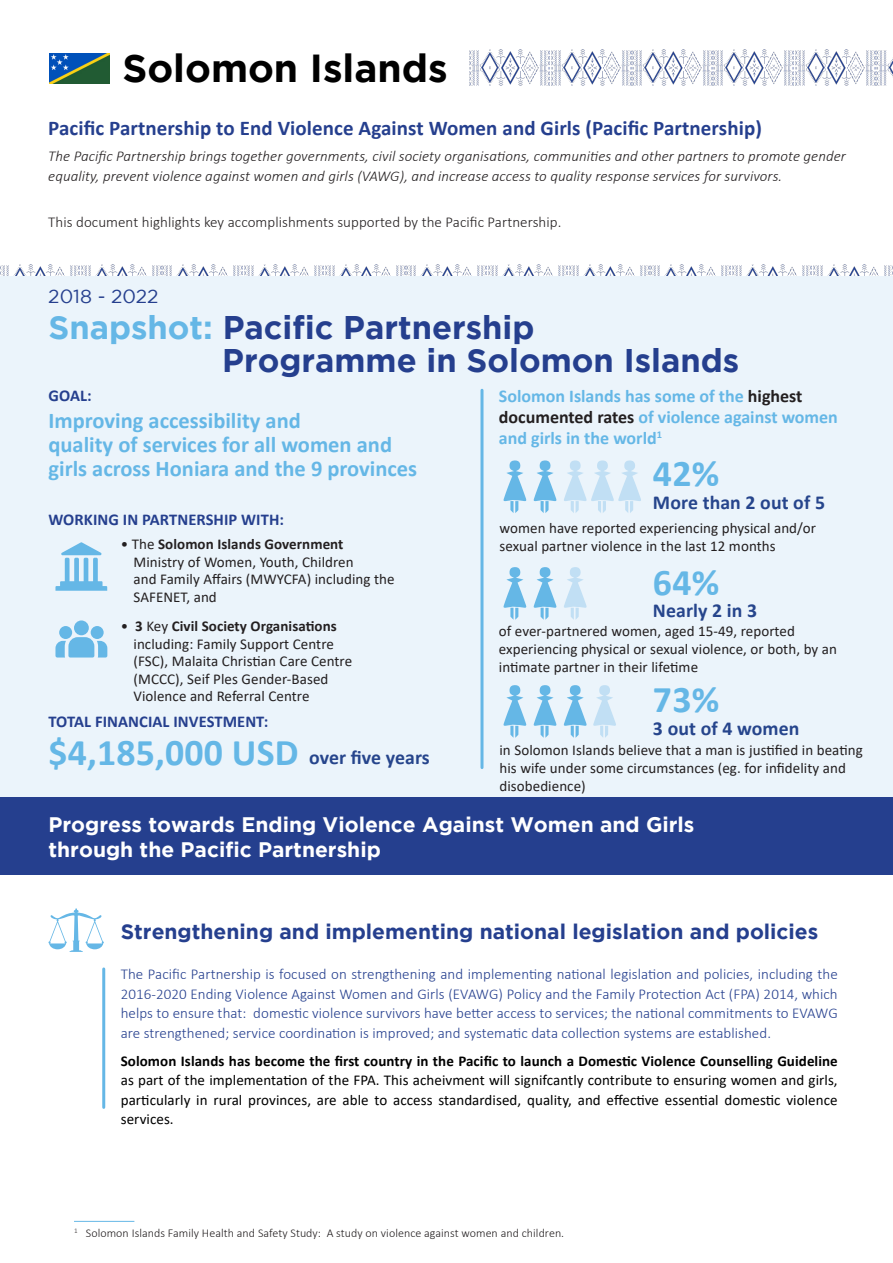
<style>
.page{position:relative;width:893px;height:1263px;background:#fff}
.page>*{position:absolute;margin:0;border:0;box-sizing:border-box;transform-origin:0 0}
.t1{font:700 39px "Gotham";color:#000}
.t2{font:700 37.8px "Calibri";letter-spacing:.005em;color:#65b7e6}
.t3{font:700 32.7px/33px "Gotham";color:#253f8e}
.t4{font:700 22.5px "Calibri";color:#65b7e6}
.t5{font:700 21px/25.2px "Gotham";color:#fff}
.t6{font:700 21px "Calibri";letter-spacing:.005em;color:#253f8e}
.t7{font:700 21px "Gotham";color:#253f8e}
.t8{font:700 19.8px "Calibri";letter-spacing:.005em;color:#26458c}
.t9{font:19.05px "Gotham";color:#253f8e}
.t10{font:700 18px/21px "Calibri";color:#65b7e6}
.t11{font:700 16.5px "Calibri";letter-spacing:.005em;color:#253f8e}
.t12{font:15px/18px "Calibri";letter-spacing:.005em;color:#231f20}
.t13{font:300 15px/19.5px "Calibri";letter-spacing:.005em;color:#253f8e;text-align:justify}
.t14{font:15px/19.5px "Calibri";letter-spacing:.005em;color:#000;text-align:justify}
.t15{font:italic 300 15px/19.5px "Calibri";letter-spacing:.005em;color:#231f20}
.t16{font:300 15px "Calibri";letter-spacing:.005em;color:#231f20}
.t17{font:700 15px "Calibri";letter-spacing:.005em;color:#231f20}
.t18{font:300 12px "Calibri";letter-spacing:.005em;color:#231f20}
.s1{color:#65b7e6}
.s2{font-weight:400}
.s3{color:#231f20}
.s4{font-weight:700}
</style>
<div class="page">
<img style="left:0;top:265px;width:161px;height:12px">
<img style="left:163px;top:265px;width:242px;height:12px">
<img style="left:651px;top:265px;width:242px;height:12px">
<img style="left:407px;top:265px;width:242px;height:12px">
<div style="left:0;top:277px;width:893px;height:580px;background:#ebf4fb"></div>
<img style="left:470px;top:49px;width:161px;height:36px">
<img style="left:714px;top:49px;width:161px;height:36px">
<img style="left:633px;top:49px;width:79px;height:36px">
<img style="left:877px;top:50px;width:16px;height:35px">
<svg style="left:48px;top:908px;width:56px;height:44px"></svg>
<svg style="left:503px;top:460px;width:23px;height:53px"></svg>
<svg style="left:533px;top:460px;width:24px;height:53px"></svg>
<svg style="left:564px;top:460px;width:77px;height:53px"></svg>
<svg style="left:503px;top:567px;width:23px;height:53px"></svg>
<svg style="left:564px;top:567px;width:23px;height:53px"></svg>
<svg style="left:533px;top:567px;width:24px;height:53px"></svg>
<svg style="left:503px;top:685px;width:23px;height:53px"></svg>
<svg style="left:593px;top:685px;width:23px;height:53px"></svg>
<svg style="left:533px;top:685px;width:24px;height:53px"></svg>
<svg style="left:563px;top:685px;width:24px;height:53px"></svg>
<svg style="left:55px;top:620px;width:52px;height:37px"></svg>
<svg style="left:55px;top:542px;width:52px;height:49px"></svg>
<hr style="left:74px;top:1221px;width:60px;height:1px;background:#65b7e6">
<hr style="left:480px;top:390px;width:3px;height:378px;background:#65b7e6">
<hr style="left:102px;top:969px;width:3px;height:138px;background:#65b7e6">
<div style="left:0;top:798px;width:893px;height:77px;background:#253f8e"></div>
<img style="left:49px;top:53px;width:60px;height:30px">
<p class="t1" style="left:122px;top:45px;width:327px">Solomon Islands</p>
<p class="t6" style="left:48px;top:113px;width:715px">Pacific Partnership to End Violence Against Women and Girls (Pacific Partnership)</p>
<p class="t15" style="left:48px;top:146px;width:799px">The Pacific Partnership brings together governments, civil society organisations, communities and other partners to promote gender equality, prevent violence against women and girls (VAWG), and increase access to quality response services for survivors.</p>
<p class="t16" style="left:48px;top:212px;width:515px">This document highlights key accomplishments supported by the Pacific Partnership.</p>
<p class="t9" style="left:48px;top:286px;width:112px">2018 - 2022</p>
<p class="t3" style="left:222px;top:310px;width:519px;text-indent:-174px"><span class="s1">Snapshot:</span> Pacific Partnership<br>Programme in Solomon Islands</p>
<p class="t11" style="left:48px;top:383px;width:45px">GOAL:</p>
<p class="t4" style="left:48px;top:404px;width:254px">Improving accessibility and</p>
<p class="t4" style="left:48px;top:428px;width:345px">quality of services for all women and</p>
<p class="t4" style="left:48px;top:452px;width:370px">girls across Honiara and the 9 provinces</p>
<p class="t11" style="left:48px;top:508px;width:237px">WORKING IN PARTNERSHIP WITH:</p>
<p class="t17" style="left:121px;top:534px;width:224px"><span class="s2">• The</span> Solomon Islands Government</p>
<p class="t12" style="left:134px;top:552px;width:222px">Ministry of Women, Youth, Children</p>
<p class="t12" style="left:134px;top:570px;width:263px">and Family Affairs (MWYCFA) including the</p>
<p class="t12" style="left:134px;top:587px;width:85px">SAFENET, and</p>
<p class="t17" style="left:121px;top:616px;width:218px"><span class="s2">•</span> 3 <span class="s2">Key</span> Civil Society Organisations</p>
<p class="t12" style="left:134px;top:634px;width:202px">including: Family Support Centre</p>
<p class="t12" style="left:134px;top:652px;width:220px">(FSC), Malaita Christian Care Centre</p>
<p class="t12" style="left:134px;top:669px;width:196px">(MCCC), Seif Ples Gender-Based</p>
<p class="t12" style="left:134px;top:687px;width:177px">Violence and Referral Centre</p>
<p class="t11" style="left:48px;top:709px;width:221px">TOTAL FINANCIAL INVESTMENT:</p>
<p class="t2" style="left:48px;top:725px;width:252px">$4,185,000 USD</p>
<p class="t8" style="left:309px;top:743px;width:122px">over five years</p>
<p class="t10" style="left:499px;top:385px;width:341px">Solomon Islands has some of the <span class="s3">highest documented rates</span> of violence against women and girls in the world<sup>1</sup></p>
<p class="t2" style="left:653px;top:447px;width:68px">42%</p>
<p class="t8" style="left:653px;top:488px;width:174px">More than 2 out of 5</p>
<p class="t12" style="left:499px;top:519px;width:318px">women have reported experiencing physical and/or sexual partner violence in the last 12 months</p>
<p class="t2" style="left:653px;top:555px;width:68px">64%</p>
<p class="t8" style="left:653px;top:597px;width:106px">Nearly 2 in 3</p>
<p class="t12" style="left:499px;top:622px;width:340px">of ever-partnered women, aged 15-49, reported experiencing physical or sexual violence, or both, by an intimate partner in their lifetime</p>
<p class="t2" style="left:653px;top:673px;width:68px">73%</p>
<p class="t8" style="left:653px;top:714px;width:148px">3 out of 4 women</p>
<p class="t12" style="left:499px;top:741px;width:365px">in Solomon Islands believe that a man is justified in beating his wife under some circumstances (eg. for infidelity and disobedience)</p>
<p class="t5" style="left:48px;top:811px;width:648px">Progress towards Ending Violence Against Women and Girls through the Pacific Partnership</p>
<p class="t7" style="left:121px;top:919px;width:699px">Strengthening and implementing national legislation and policies</p>
<p class="t13" style="left:121px;top:964px;width:718px">The Pacific Partnership is focused on strengthening and implementing national legislation and policies, including the 2016-2020 Ending Violence Against Women and Girls (EVAWG) Policy and the Family Protection Act (FPA) 2014, which helps to ensure that: domestic violence survivors have better access to services; the national commitments to EVAWG are strengthened; service coordination is improved; and systematic data collection systems are established.</p>
<p class="t14" style="left:121px;top:1051px;width:719px"><span class="s4">Solomon Islands has become the first country in the Pacific to launch a Domestic Violence Counselling Guideline </span>as part of the implementation of the FPA. This acheivment will signifcantly contribute to ensuring women and girls, particularly in rural provinces, are able to access standardised, quality, and effective essential domestic violence services.</p>
<p class="t18" style="left:74px;top:1225px;width:492px"><sup>1</sup> Solomon Islands Family Health and Safety Study: A study on violence against women and children.</p>
</div>
